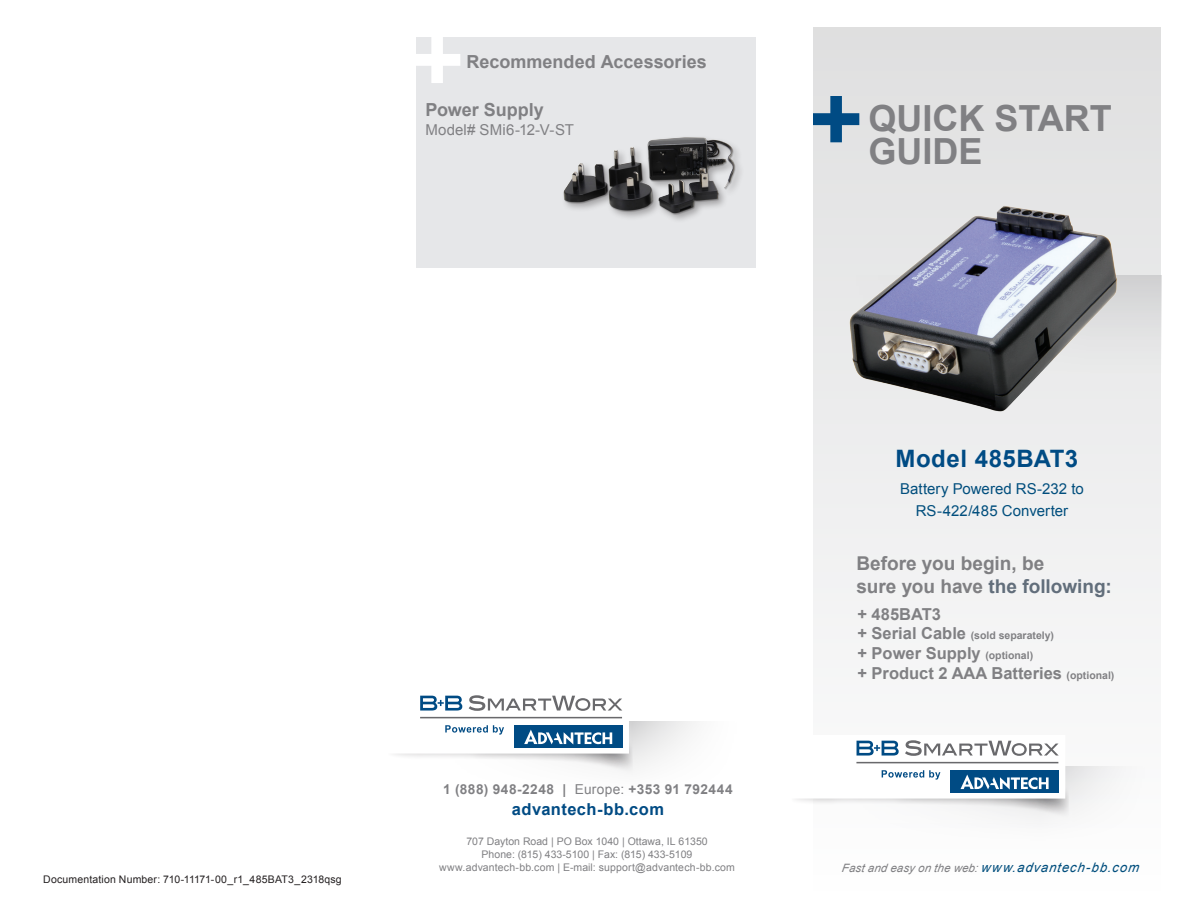
<style>
.page{position:relative;width:1188px;height:918px;background:#fff}
.page>*{position:absolute;margin:0;border:0;box-sizing:border-box;transform-origin:0 0}
.t1{font:700 36px "Arial";color:#808083}
.t2{font:700 24px "Arial";letter-spacing:.02em;color:#004b84}
.t3{font:700 19.05px/22.8px "Arial";color:#808083}
.t4{font:700 18px "Arial";color:#808083}
.t5{font:700 16.5px "Arial";color:#808083}
.t6{font:700 16.5px "Arial";letter-spacing:.025em;color:#004b84}
.t7{font:15px "Arial";letter-spacing:.005em;color:#014e7d}
.t8{font:15px "Arial";letter-spacing:.01em;color:#808083}
.t9{font:700 13.65px "Arial";letter-spacing:.035em;color:#808083}
.t10{font:italic 11.55px "Arial";color:#808083}
.t11{font:10.5px "Arial";color:#808083}
.t12{font:10.5px "Arial";letter-spacing:.015em;color:#231f20}
.t13{font:700 10.5px "Arial";color:#808083}
.s1{font-weight:400}
.s2{color:#626e7b}
.s3{font-size:16.5px}
.s4{font-size:10.5px}
.s5{font-size:13.2px;color:#014e7d}
</style>
<div class="page">
<svg style="left:813px;top:27px;width:348px;height:616px"></svg>
<div style="left:814px;top:275px;width:348px;height:125px;background:linear-gradient(to bottom,#dbdbdc,#eeefef)"></div>
<svg style="left:813px;top:766px;width:348px;height:94px"></svg>
<div style="left:405px;top:721px;width:348px;height:93px;background:linear-gradient(to bottom,#f1f1f1,#fff)"></div>
<div style="left:787px;top:735px;width:278px;height:64px;background:#fff"></div>
<div style="left:950px;top:770px;width:108px;height:22px;background:#004b84"></div>
<svg style="left:961px;top:775px;width:88px;height:15px"></svg>
<svg style="left:857px;top:741px;width:42px;height:15px"></svg>
<svg style="left:905px;top:740px;width:154px;height:16px"></svg>
<hr style="left:856px;top:762px;width:202px;height:1px;background:#69696c">
<svg style="left:882px;top:770px;width:58px;height:10px"></svg>
<img style="left:395px;top:739px;width:238px;height:37px">
<div style="left:387px;top:690px;width:242px;height:64px;background:#fff"></div>
<div style="left:514px;top:725px;width:108px;height:22px;background:#004b84"></div>
<svg style="left:524px;top:730px;width:88px;height:15px"></svg>
<svg style="left:420px;top:696px;width:42px;height:15px"></svg>
<svg style="left:469px;top:695px;width:153px;height:16px"></svg>
<hr style="left:420px;top:717px;width:202px;height:1px;background:#69696c">
<svg style="left:445px;top:725px;width:59px;height:10px"></svg>
<svg style="left:813px;top:96px;width:46px;height:46px;background:#7d9fb8"></svg>
<div style="left:417px;top:37px;width:339px;height:231px;background:#e6e7e9"></div>
<svg style="left:416px;top:37px;width:44px;height:46px"></svg>
<img style="left:563px;top:137px;width:178px;height:83px">
<img style="left:836px;top:196px;width:298px;height:231px">
<p class="t4" style="left:466px;top:50px;width:242px">Recommended Accessories</p>
<p class="t4" style="left:426px;top:98px;width:120px">Power Supply</p>
<p class="t8" style="left:426px;top:120px;width:150px">Model# SMi6-12-V-ST</p>
<p class="t1" style="left:868px;top:95px;width:245px">QUICK START</p>
<p class="t1" style="left:868px;top:128px;width:116px">GUIDE</p>
<p class="t12" style="left:43px;top:873px;width:300px">Documentation Number: 710-11171-00_r1_485BAT3_2318qsg</p>
<p class="t9" style="left:443px;top:781px;width:291px">1 (888) 948-2248 | <span class="s1">Europe:</span> +353 91 792444</p>
<p class="t6" style="left:512px;top:799px;width:154px">advantech-bb.com</p>
<p class="t11" style="left:466px;top:834px;width:243px">707 Dayton Road | PO Box 1040 | Ottawa, IL 61350</p>
<p class="t11" style="left:482px;top:847px;width:212px">Phone: (815) 433-5100 | Fax: (815) 433-5109</p>
<p class="t11" style="left:439px;top:861px;width:297px">www.advantech-bb.com | E-mail: support@advantech-bb.com</p>
<p class="t2" style="left:896px;top:443px;width:184px">Model 485BAT3</p>
<p class="t7" style="left:900px;top:479px;width:185px">Battery Powered RS-232 to</p>
<p class="t7" style="left:916px;top:501px;width:154px">RS-422/485 Converter</p>
<p class="t3" style="left:856px;top:552px;width:257px">Before you begin, be<br>sure you have <span class="s2">the following:</span></p>
<p class="t5" style="left:857px;top:603px;width:85px">+ 485BAT3</p>
<p class="t13" style="left:857px;top:629px;width:198px"><span class="s3">+ Serial Cable</span> (sold separately)</p>
<p class="t5" style="left:857px;top:643px;width:177px">+ Power Supply <span class="s4">(optional)</span></p>
<p class="t5" style="left:857px;top:662px;width:259px">+ Product 2 AAA Batteries <span class="s4">(optional)</span></p>
<p class="t10" style="left:842px;top:861px;width:301px">Fast and easy on the web: <span class="s5">www.advantech-bb.com</span></p>
</div>
